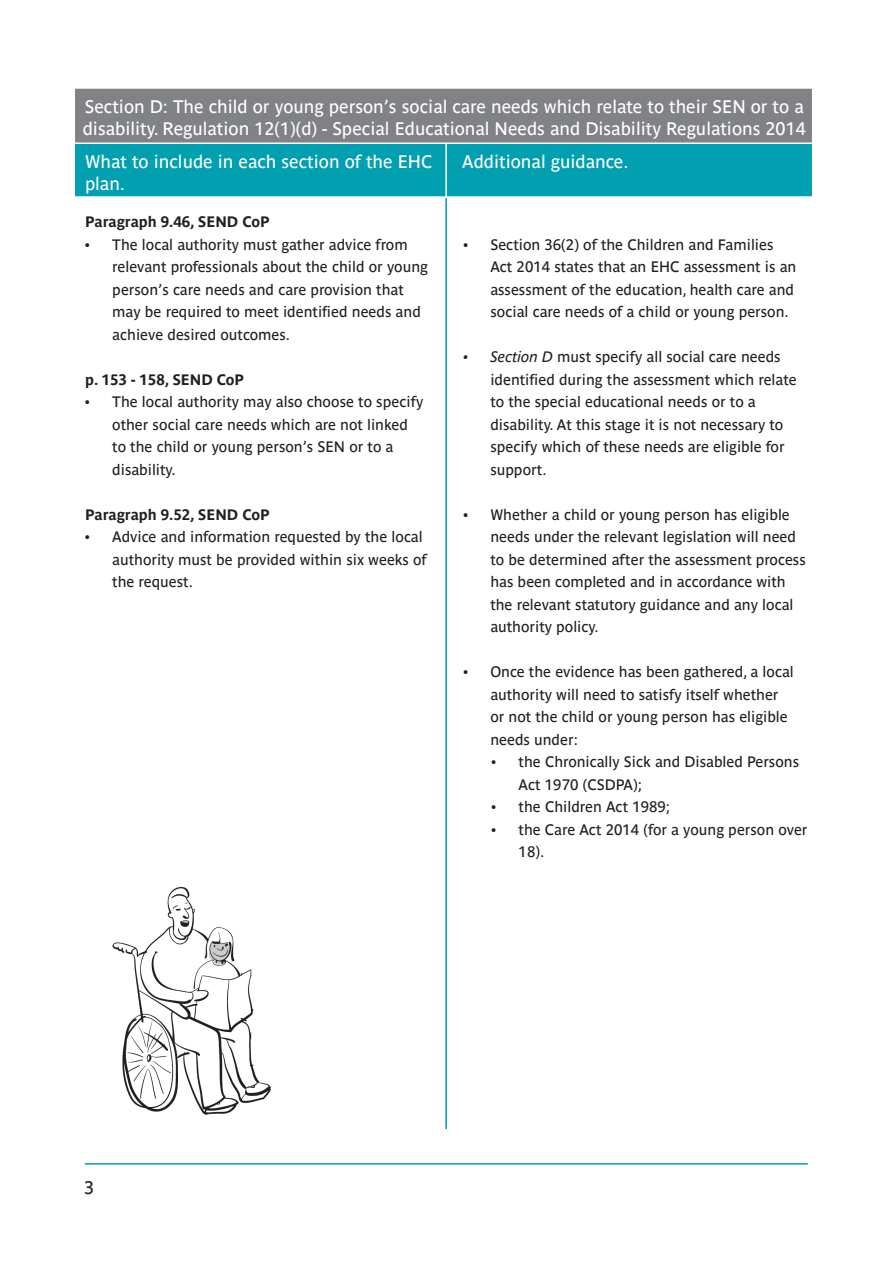
<style>
.page{position:relative;width:893px;height:1263px;background:#fff}
.page>*{position:absolute;margin:0;border:0;box-sizing:border-box;transform-origin:0 0}
.t1{font:18px/21.6px "Parisine Std";color:#fff}
.t2{font:18px "Parisine Std";color:#231f20}
.t3{font:15px/22.5px "Parisine Std";color:#231f20}
.t4{font:700 15px "Parisine Std";color:#231f20}
.s1{font-style:italic}
</style>
<div class="page">
<hr style="left:85px;top:1163px;width:723px;height:1px;background:#00a0b0">
<hr style="left:445px;top:198px;width:2px;height:931px;background:#00a0b0">
<div style="left:74px;top:87px;width:739px;height:60px;background:#808285;border:2px solid #fff"></div>
<div style="left:74px;top:142px;width:739px;height:56px;background:#00a0b0;border:2px solid #fff"></div>
<hr style="left:445px;top:143px;width:2px;height:55px;background:#fff">
<img style="left:112px;top:886px;width:159px;height:229px">
<p class="t1" style="left:83px;top:96px;width:725px">Section D: The child or young person’s social care needs which relate to their SEN or to a disability. Regulation 12(1)(d) - Special Educational Needs and Disability Regulations 2014</p>
<p class="t1" style="left:85px;top:150px;width:349px;line-height:22.5px">What to include in each section of the EHC plan.</p>
<p class="t1" style="left:462px;top:150px;width:168px">Additional guidance.</p>
<p class="t4" style="left:85px;top:213px;width:186px">Paragraph 9.46, SEND CoP</p>
<p class="t3" style="left:112px;top:233px;width:317px;text-indent:-27px">• The local authority must gather advice from relevant professionals about the child or young person’s care needs and care provision that may be required to meet identified needs and achieve desired outcomes.</p>
<p class="t4" style="left:85px;top:371px;width:160px">p. 153 - 158, SEND CoP</p>
<p class="t3" style="left:112px;top:391px;width:313px;text-indent:-27px">• The local authority may also choose to specify other social care needs which are not linked to the child or young person’s SEN or to a disability.</p>
<p class="t4" style="left:85px;top:506px;width:186px">Paragraph 9.52, SEND CoP</p>
<p class="t3" style="left:112px;top:526px;width:316px;text-indent:-27px">• Advice and information requested by the local authority must be provided within six weeks of the request.</p>
<p class="t3" style="left:490px;top:233px;width:308px;text-indent:-27px">• Section 36(2) of the Children and Families Act 2014 states that an EHC assessment is an assessment of the education, health care and social care needs of a child or young person.</p>
<p class="t3" style="left:490px;top:346px;width:308px;text-indent:-27px"><span class="s1">• Section D</span> must specify all social care needs identified during the assessment which relate to the special educational needs or to a disability. At this stage it is not necessary to specify which of these needs are eligible for support.</p>
<p class="t3" style="left:490px;top:503px;width:317px;text-indent:-27px">• Whether a child or young person has eligible needs under the relevant legislation will need to be determined after the assessment process has been completed and in accordance with the relevant statutory guidance and any local authority policy.</p>
<p class="t3" style="left:490px;top:661px;width:305px;text-indent:-27px">• Once the evidence has been gathered, a local authority will need to satisfy itself whether or not the child or young person has eligible needs under:</p>
<p class="t3" style="left:519px;top:751px;width:282px;text-indent:-27px">• the Chronically Sick and Disabled Persons<br>Act 1970 (CSDPA);</p>
<p class="t3" style="left:492px;top:796px;width:180px">• the Children Act 1989;</p>
<p class="t3" style="left:519px;top:818px;width:290px;text-indent:-27px">• the Care Act 2014 (for a young person over<br>18).</p>
<p class="t2" style="left:84px;top:1177px;width:12px">3</p>
</div>
